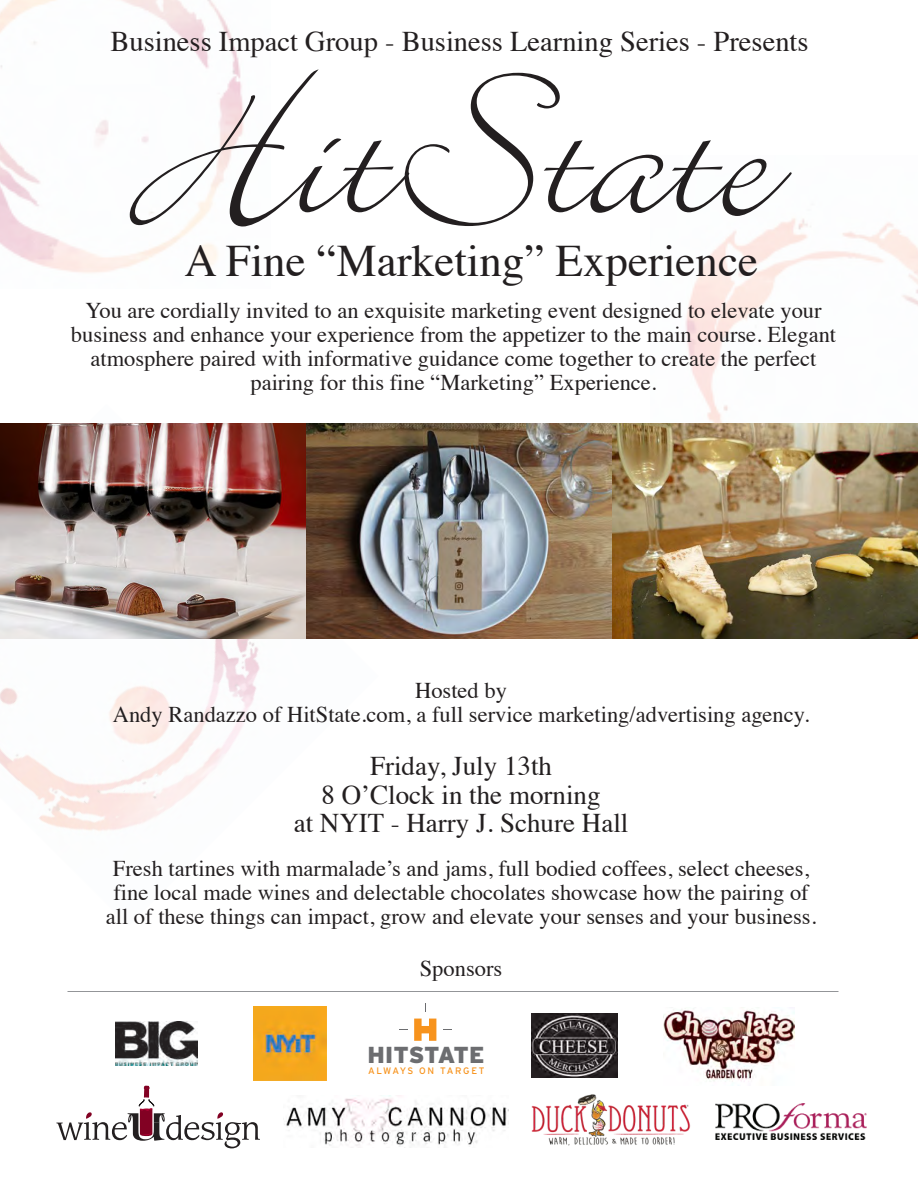
<style>
.page{position:relative;width:918px;height:1188px;background:#fff}
.page>*{position:absolute;margin:0;border:0;box-sizing:border-box;transform-origin:0 0}
.t1{font:45px "Times";color:#231f20}
.t2{font:28.5px "Times";color:#231f20}
.t3{font:27px/28.5px "Times";color:#231f20;text-align:center}
.t4{font:900 23.1px "Interstate";letter-spacing:-.015em;color:#6c6d70}
.t5{font:22.5px/24px "Times";color:#231f20;text-align:center}
.t6{font:9.45px "Interstate";letter-spacing:.165em;color:#f7931d}
</style>
<div class="page">
<img style="left:0;top:0;width:239px;height:272px">
<img style="left:685px;top:209px;width:233px;height:214px">
<img style="left:0;top:639px;width:260px;height:192px">
<img style="left:531px;top:1094px;width:160px;height:52px">
<svg style="left:56px;top:1086px;width:204px;height:62px"></svg>
<img style="left:664px;top:1008px;width:131px;height:74px">
<img style="left:284px;top:1095px;width:225px;height:53px">
<img style="left:253px;top:1007px;width:74px;height:73px">
<svg style="left:414px;top:1019px;width:22px;height:22px"></svg>
<img style="left:531px;top:1013px;width:87px;height:65px">
<img style="left:115px;top:1021px;width:82px;height:45px">
<img style="left:716px;top:1104px;width:151px;height:35px">
<svg style="left:130px;top:69px;width:662px;height:158px"></svg>
<img style="left:0;top:423px;width:918px;height:216px">
<hr style="left:68px;top:991px;width:770px;height:1px;background:#939598">
<p class="t2" style="left:110px;top:14px;width:700px">Business Impact Group - Business Learning Series - Presents</p>
<h1 class="t1" style="left:184px;top:218px;width:575px">A Fine “Marketing” Experience</h1>
<p class="t5" style="left:71px;top:296px;width:767px">You are cordially invited to an exquisite marketing event designed to elevate your business and enhance your experience from the appetizer to the main course. Elegant atmosphere paired with informative guidance come together to create the perfect pairing for this fine “Marketing” Experience.</p>
<p class="t5" style="left:113px;top:677px;width:698px">Hosted by<br>Andy Randazzo of HitState.com, a full service marketing/advertising agency.</p>
<p class="t3" style="left:294px;top:749px;width:336px">Friday, July 13th<br>8 O’Clock in the morning<br>at NYIT - Harry J. Schure Hall</p>
<p class="t5" style="left:106px;top:855px;width:712px">Fresh tartines with marmalade’s and jams, full bodied coffees, select cheeses, fine local made wines and delectable chocolates showcase how the pairing of all of these things can impact, grow and elevate your senses and your business.</p>
<p class="t5" style="left:420px;top:954px;width:84px">Sponsors</p>
<p class="t4" style="left:367px;top:1042px;width:119px">HITSTATE</p>
<p class="t6" style="left:368px;top:1065px;width:118px">ALWAYS ON TARGET</p>
</div>
